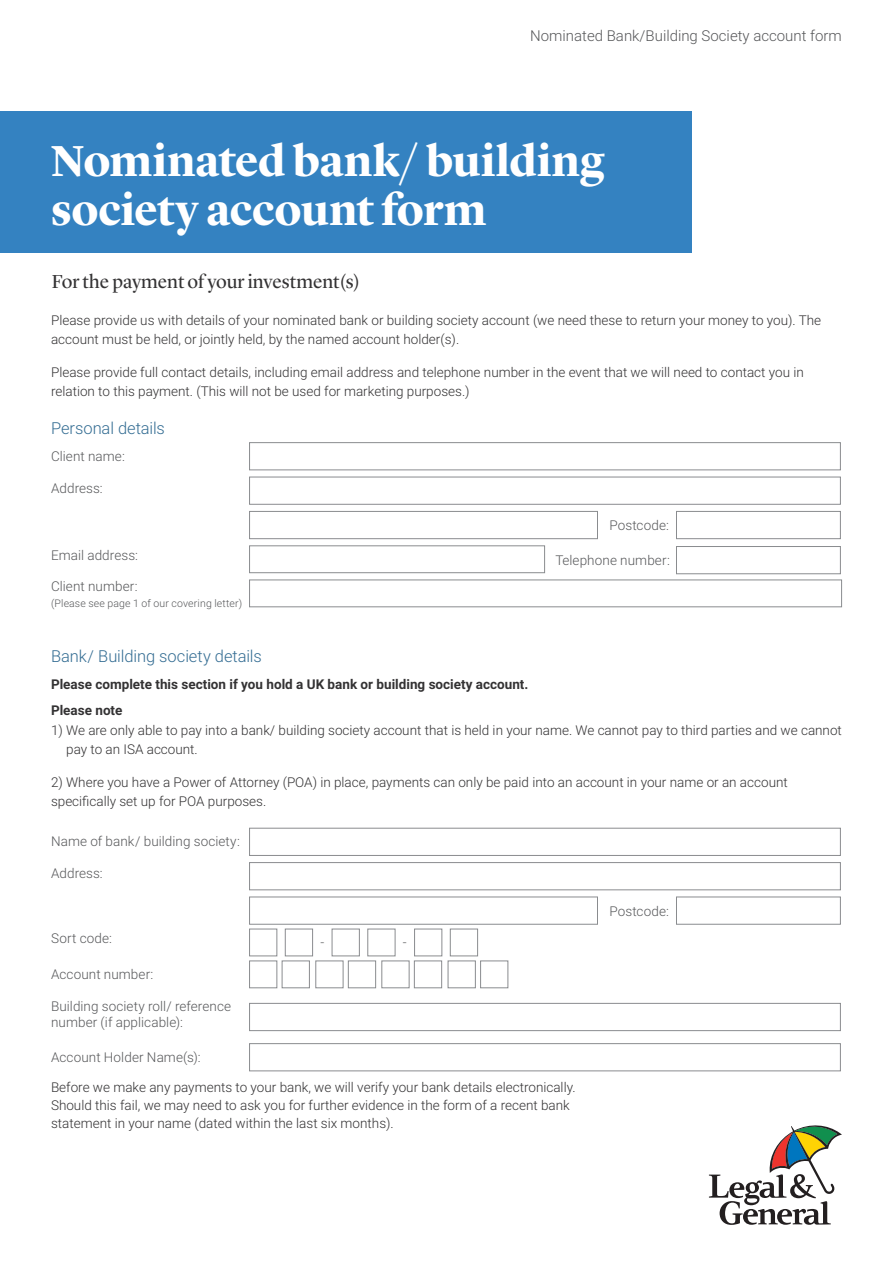
<style>
.page{position:relative;width:893px;height:1263px;background:#fff}
.page>*{position:absolute;margin:0;border:0;box-sizing:border-box;transform-origin:0 0}
.Front_page_header{font:700 45px/49.5px "Lyon Display";letter-spacing:-.01em;color:#fff}
.t1{font:19.5px "Lyon Display";color:#333233}
.body_copy_9_5pt{font:300 16.5px "Roboto";letter-spacing:-.005em;color:#346d93}
.t2{font:300 15px "Roboto";color:#57585a}
.t3{font:300 13.5px/19.5px "Roboto";color:#333233}
.body_copy_9_5pt-2{font:300 13.5px/16.5px "Roboto";letter-spacing:.005em;color:#57585a}
.t4{font:700 13.5px "Roboto";color:#333233}
.body_copy_9_5pt-3{font:300 10.5px "Roboto";letter-spacing:.015em;color:#57585a}
</style>
<div class="page">
<div style="left:0;top:111px;width:692px;height:141px;background:#3482c1"></div>
<div style="left:249px;top:442px;width:592px;height:28px;border:1px solid #8a8c8f"></div>
<div style="left:249px;top:477px;width:592px;height:28px;border:1px solid #8a8c8f"></div>
<div style="left:249px;top:511px;width:349px;height:28px;border:1px solid #8a8c8f"></div>
<div style="left:676px;top:511px;width:165px;height:28px;border:1px solid #8a8c8f"></div>
<div style="left:676px;top:546px;width:165px;height:28px;border:1px solid #8a8c8f"></div>
<div style="left:249px;top:545px;width:296px;height:28px;border:1px solid #8a8c8f"></div>
<div style="left:249px;top:579px;width:593px;height:28px;border:1px solid #8a8c8f"></div>
<div style="left:249px;top:828px;width:592px;height:28px;border:1px solid #8a8c8f"></div>
<div style="left:249px;top:1043px;width:592px;height:28px;border:1px solid #8a8c8f"></div>
<div style="left:249px;top:1003px;width:592px;height:28px;border:1px solid #8a8c8f"></div>
<div style="left:249px;top:862px;width:592px;height:28px;border:1px solid #8a8c8f"></div>
<div style="left:249px;top:896px;width:349px;height:28px;border:1px solid #8a8c8f"></div>
<div style="left:676px;top:896px;width:165px;height:28px;border:1px solid #8a8c8f"></div>
<div style="left:249px;top:929px;width:28px;height:27px;border:1px solid #8a8c8f"></div>
<div style="left:249px;top:960px;width:28px;height:28px;border:1px solid #8a8c8f"></div>
<div style="left:381px;top:960px;width:28px;height:28px;border:1px solid #8a8c8f"></div>
<div style="left:315px;top:960px;width:28px;height:28px;border:1px solid #8a8c8f"></div>
<div style="left:448px;top:960px;width:28px;height:28px;border:1px solid #8a8c8f"></div>
<div style="left:282px;top:960px;width:28px;height:28px;border:1px solid #8a8c8f"></div>
<div style="left:414px;top:960px;width:28px;height:28px;border:1px solid #8a8c8f"></div>
<div style="left:348px;top:960px;width:28px;height:28px;border:1px solid #8a8c8f"></div>
<div style="left:480px;top:960px;width:28px;height:28px;border:1px solid #8a8c8f"></div>
<div style="left:332px;top:929px;width:28px;height:27px;border:1px solid #8a8c8f"></div>
<div style="left:414px;top:929px;width:28px;height:27px;border:1px solid #8a8c8f"></div>
<div style="left:285px;top:929px;width:28px;height:27px;border:1px solid #8a8c8f"></div>
<div style="left:367px;top:929px;width:28px;height:27px;border:1px solid #8a8c8f"></div>
<div style="left:450px;top:929px;width:28px;height:27px;border:1px solid #8a8c8f"></div>
<svg style="left:709px;top:1125px;width:133px;height:100px"></svg>
<p class="t2" style="left:530px;top:25px;width:313px">Nominated Bank/Building Society account form</p>
<p class="Front_page_header" style="left:51px;top:132px;width:555px">Nominated bank/ building society account form</p>
<p class="t1" style="left:52px;top:267px;width:310px">For the payment of your investment(s)</p>
<p class="t3" style="left:51px;top:310px;width:772px">Please provide us with details of your nominated bank or building society account (we need these to return your money to you). The account must be held, or jointly held, by the named account holder(s).</p>
<p class="t3" style="left:51px;top:361px;width:754px">Please provide full contact details, including email address and telephone number in the event that we will need to contact you in relation to this payment. (This will not be used for marketing purposes.)</p>
<p class="body_copy_9_5pt" style="left:51px;top:417px;width:115px">Personal details</p>
<p class="body_copy_9_5pt-2" style="left:51px;top:447px;width:75px">Client name:</p>
<p class="body_copy_9_5pt-2" style="left:51px;top:479px;width:53px">Address:</p>
<p class="body_copy_9_5pt-2" style="left:51px;top:546px;width:88px">Email address:</p>
<p class="body_copy_9_5pt-2" style="left:51px;top:577px;width:88px">Client number:</p>
<p class="body_copy_9_5pt-3" style="left:51px;top:596px;width:193px">(Please see page 1 of our covering letter)</p>
<p class="body_copy_9_5pt" style="left:51px;top:645px;width:212px">Bank/ Building society details</p>
<p class="t4" style="left:51px;top:674px;width:479px">Please complete this section if you hold a UK bank or building society account.</p>
<p class="body_copy_9_5pt-2" style="left:609px;top:516px;width:61px">Postcode:</p>
<p class="body_copy_9_5pt-2" style="left:555px;top:551px;width:116px">Telephone number:</p>
<p class="t4" style="left:51px;top:701px;width:73px">Please note</p>
<p class="t3" style="left:66px;top:720px;width:777px;text-indent:-15px">1) We are only able to pay into a bank/ building society account that is held in your name. We cannot pay to third parties and we cannot pay to an ISA account.</p>
<p class="t3" style="left:51px;top:771px;width:738px">2) Where you have a Power of Attorney (POA) in place, payments can only be paid into an account in your name or an account specifically set up for POA purposes.</p>
<p class="body_copy_9_5pt-2" style="left:51px;top:833px;width:190px">Name of bank/ building society:</p>
<p class="body_copy_9_5pt-2" style="left:51px;top:865px;width:53px">Address:</p>
<p class="body_copy_9_5pt-2" style="left:51px;top:929px;width:63px">Sort code:</p>
<p class="body_copy_9_5pt-2" style="left:51px;top:965px;width:104px">Account number:</p>
<p class="body_copy_9_5pt-2" style="left:51px;top:997px;width:182px">Building society roll/ reference number (if applicable):</p>
<p class="body_copy_9_5pt-2" style="left:51px;top:1048px;width:151px">Account Holder Name(s):</p>
<p class="body_copy_9_5pt-2" style="left:320px;top:933px;width:5px">-</p>
<p class="body_copy_9_5pt-2" style="left:403px;top:933px;width:5px">-</p>
<p class="t3" style="left:51px;top:1078px;width:526px;line-height:18px">Before we make any payments to your bank, we will verify your bank details electronically.<br>Should this fail, we may need to ask you for further evidence in the form of a recent bank statement in your name (dated within the last six months).</p>
<p class="body_copy_9_5pt-2" style="left:609px;top:902px;width:61px">Postcode:</p>
</div>
